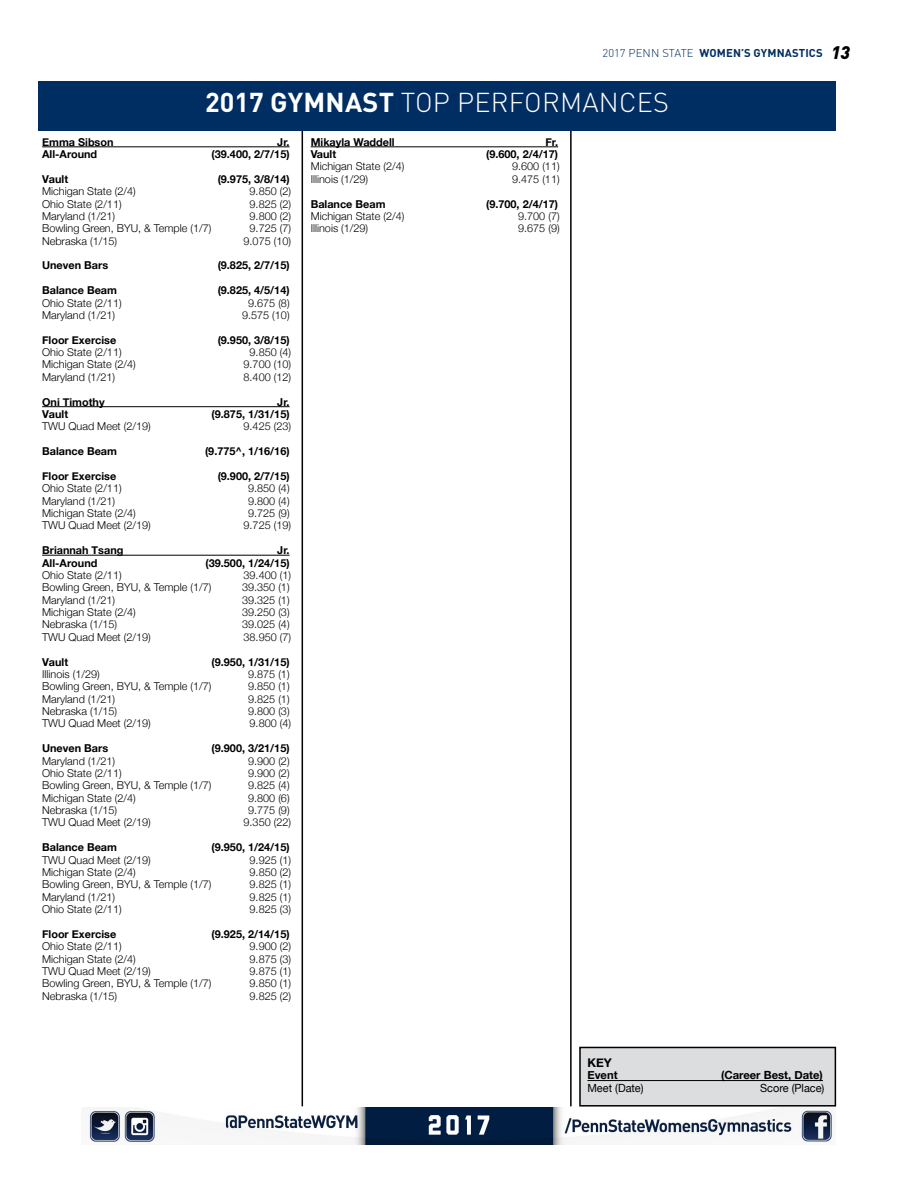
<style>
.page{position:relative;width:918px;height:1188px;background:#fff}
.page>*{position:absolute;margin:0;border:0;box-sizing:border-box;transform-origin:0 0}
.t1{font:300 27px "DIN Pro";letter-spacing:.01em;color:#fff}
.t2{font:700 12px "Helvetica Neue";color:#000}
.t3{font:700 11.25px "DIN Pro";letter-spacing:.01em;color:#002d62}
.t4{font:700 11.25px "Helvetica Neue";color:#000}
.t5{font:11.25px "Helvetica Neue";color:#000}
.t6{font:300 10.8px "Helvetica Neue";color:#000}
.t7{font:700 10.8px "Helvetica Neue";color:#000}
.s1{font-weight:300}
.s2{font-weight:900;font-style:italic;font-size:18px;color:#000}
.s3{font-weight:700}
</style>
<div class="page">
<img style="left:88px;top:1107px;width:744px;height:37px">
<hr style="left:42px;top:147px;width:248px;height:1px;background:#000">
<hr style="left:42px;top:406px;width:248px;height:1px;background:#000">
<hr style="left:42px;top:555px;width:248px;height:1px;background:#000">
<hr style="left:311px;top:147px;width:247px;height:1px;background:#000">
<hr style="left:302px;top:82px;width:1px;height:1024px;background:#000">
<hr style="left:570px;top:82px;width:2px;height:1024px;background:#000">
<div style="left:38px;top:81px;width:798px;height:50px;background:#002d62"></div>
<div style="left:580px;top:1047px;width:255px;height:59px;background:#dcddde"></div>
<hr style="left:587px;top:1080px;width:236px;height:1px;background:#000">
<div style="left:579px;top:1047px;width:257px;height:60px;border:2px solid #000"></div>
<p class="t3" style="left:603px;top:44px;width:249px"><span class="s1">2017 PENN STATE</span> WOMEN’S GYMNASTICS <span class="s2">13</span></p>
<h1 class="t1" style="left:205px;top:81px;width:465px"><span class="s3">2017 GYMNAST</span> TOP PERFORMANCES</h1>
<p class="t7" style="left:42px;top:135px;width:73px">Emma Sibson</p>
<p class="t7" style="left:277px;top:135px;width:14px">Jr.</p>
<p class="t7" style="left:42px;top:148px;width:57px">All-Around</p>
<p class="t7" style="left:212px;top:148px;width:79px">(39.400, 2/7/15)</p>
<p class="t7" style="left:42px;top:172px;width:28px">Vault</p>
<p class="t7" style="left:218px;top:172px;width:73px">(9.975, 3/8/14)</p>
<p class="t6" style="left:42px;top:185px;width:95px">Michigan State (2/4)</p>
<p class="t6" style="left:250px;top:185px;width:43px">9.850 (2)</p>
<p class="t6" style="left:42px;top:197px;width:81px">Ohio State (2/11)</p>
<p class="t6" style="left:250px;top:197px;width:43px">9.825 (2)</p>
<p class="t6" style="left:42px;top:210px;width:74px">Maryland (1/21)</p>
<p class="t6" style="left:250px;top:210px;width:43px">9.800 (2)</p>
<p class="t6" style="left:42px;top:222px;width:171px">Bowling Green, BYU, &amp; Temple (1/7)</p>
<p class="t6" style="left:250px;top:222px;width:43px">9.725 (7)</p>
<p class="t6" style="left:42px;top:234px;width:76px">Nebraska (1/15)</p>
<p class="t6" style="left:244px;top:234px;width:49px">9.075 (10)</p>
<p class="t7" style="left:42px;top:259px;width:68px">Uneven Bars</p>
<p class="t7" style="left:218px;top:259px;width:73px">(9.825, 2/7/15)</p>
<p class="t7" style="left:42px;top:284px;width:76px">Balance Beam</p>
<p class="t7" style="left:218px;top:284px;width:73px">(9.825, 4/5/14)</p>
<p class="t6" style="left:42px;top:296px;width:81px">Ohio State (2/11)</p>
<p class="t6" style="left:248px;top:296px;width:43px">9.675 (8)</p>
<p class="t6" style="left:42px;top:309px;width:74px">Maryland (1/21)</p>
<p class="t6" style="left:242px;top:309px;width:49px">9.575 (10)</p>
<p class="t7" style="left:42px;top:333px;width:76px">Floor Exercise</p>
<p class="t7" style="left:218px;top:333px;width:73px">(9.950, 3/8/15)</p>
<p class="t6" style="left:42px;top:346px;width:81px">Ohio State (2/11)</p>
<p class="t6" style="left:250px;top:346px;width:43px">9.850 (4)</p>
<p class="t6" style="left:42px;top:358px;width:95px">Michigan State (2/4)</p>
<p class="t6" style="left:244px;top:358px;width:49px">9.700 (10)</p>
<p class="t6" style="left:42px;top:370px;width:74px">Maryland (1/21)</p>
<p class="t6" style="left:244px;top:370px;width:49px">8.400 (12)</p>
<p class="t7" style="left:42px;top:395px;width:64px">Oni Timothy</p>
<p class="t7" style="left:277px;top:395px;width:14px">Jr.</p>
<p class="t7" style="left:42px;top:407px;width:28px">Vault</p>
<p class="t7" style="left:212px;top:407px;width:79px">(9.875, 1/31/15)</p>
<p class="t6" style="left:42px;top:420px;width:110px">TWU Quad Meet (2/19)</p>
<p class="t6" style="left:244px;top:420px;width:49px">9.425 (23)</p>
<p class="t7" style="left:42px;top:445px;width:76px">Balance Beam</p>
<p class="t7" style="left:205px;top:445px;width:86px">(9.775^, 1/16/16)</p>
<p class="t7" style="left:42px;top:469px;width:76px">Floor Exercise</p>
<p class="t7" style="left:218px;top:469px;width:73px">(9.900, 2/7/15)</p>
<p class="t6" style="left:42px;top:482px;width:81px">Ohio State (2/11)</p>
<p class="t6" style="left:248px;top:482px;width:43px">9.850 (4)</p>
<p class="t6" style="left:42px;top:494px;width:74px">Maryland (1/21)</p>
<p class="t6" style="left:248px;top:494px;width:43px">9.800 (4)</p>
<p class="t6" style="left:42px;top:507px;width:95px">Michigan State (2/4)</p>
<p class="t6" style="left:248px;top:507px;width:43px">9.725 (9)</p>
<p class="t6" style="left:42px;top:519px;width:110px">TWU Quad Meet (2/19)</p>
<p class="t6" style="left:244px;top:519px;width:49px">9.725 (19)</p>
<p class="t7" style="left:42px;top:544px;width:83px">Briannah Tsang</p>
<p class="t7" style="left:277px;top:544px;width:14px">Jr.</p>
<p class="t7" style="left:42px;top:556px;width:57px">All-Around</p>
<p class="t7" style="left:206px;top:556px;width:86px">(39.500, 1/24/15)</p>
<p class="t6" style="left:42px;top:568px;width:81px">Ohio State (2/11)</p>
<p class="t6" style="left:244px;top:568px;width:49px">39.400 (1)</p>
<p class="t6" style="left:42px;top:581px;width:171px">Bowling Green, BYU, &amp; Temple (1/7)</p>
<p class="t6" style="left:242px;top:581px;width:49px">39.350 (1)</p>
<p class="t6" style="left:42px;top:593px;width:74px">Maryland (1/21)</p>
<p class="t6" style="left:242px;top:593px;width:49px">39.325 (1)</p>
<p class="t6" style="left:42px;top:606px;width:95px">Michigan State (2/4)</p>
<p class="t6" style="left:242px;top:606px;width:49px">39.250 (3)</p>
<p class="t6" style="left:42px;top:618px;width:76px">Nebraska (1/15)</p>
<p class="t6" style="left:242px;top:618px;width:49px">39.025 (4)</p>
<p class="t6" style="left:42px;top:630px;width:110px">TWU Quad Meet (2/19)</p>
<p class="t6" style="left:244px;top:630px;width:49px">38.950 (7)</p>
<p class="t7" style="left:42px;top:655px;width:28px">Vault</p>
<p class="t7" style="left:212px;top:655px;width:79px">(9.950, 1/31/15)</p>
<p class="t6" style="left:42px;top:667px;width:59px">Illinois (1/29)</p>
<p class="t6" style="left:248px;top:667px;width:43px">9.875 (1)</p>
<p class="t6" style="left:42px;top:680px;width:171px">Bowling Green, BYU, &amp; Temple (1/7)</p>
<p class="t6" style="left:248px;top:680px;width:43px">9.850 (1)</p>
<p class="t6" style="left:42px;top:692px;width:74px">Maryland (1/21)</p>
<p class="t6" style="left:248px;top:692px;width:43px">9.825 (1)</p>
<p class="t6" style="left:42px;top:705px;width:76px">Nebraska (1/15)</p>
<p class="t6" style="left:248px;top:705px;width:43px">9.800 (3)</p>
<p class="t6" style="left:42px;top:717px;width:110px">TWU Quad Meet (2/19)</p>
<p class="t6" style="left:250px;top:717px;width:43px">9.800 (4)</p>
<p class="t7" style="left:42px;top:742px;width:68px">Uneven Bars</p>
<p class="t7" style="left:212px;top:742px;width:79px">(9.900, 3/21/15)</p>
<p class="t6" style="left:42px;top:754px;width:74px">Maryland (1/21)</p>
<p class="t6" style="left:248px;top:754px;width:43px">9.900 (2)</p>
<p class="t6" style="left:42px;top:766px;width:81px">Ohio State (2/11)</p>
<p class="t6" style="left:248px;top:766px;width:43px">9.900 (2)</p>
<p class="t6" style="left:42px;top:779px;width:171px">Bowling Green, BYU, &amp; Temple (1/7)</p>
<p class="t6" style="left:248px;top:779px;width:43px">9.825 (4)</p>
<p class="t6" style="left:42px;top:791px;width:95px">Michigan State (2/4)</p>
<p class="t6" style="left:248px;top:791px;width:43px">9.800 (6)</p>
<p class="t6" style="left:42px;top:804px;width:76px">Nebraska (1/15)</p>
<p class="t6" style="left:248px;top:804px;width:43px">9.775 (9)</p>
<p class="t6" style="left:42px;top:816px;width:110px">TWU Quad Meet (2/19)</p>
<p class="t6" style="left:244px;top:816px;width:49px">9.350 (22)</p>
<p class="t7" style="left:42px;top:841px;width:76px">Balance Beam</p>
<p class="t7" style="left:212px;top:841px;width:79px">(9.950, 1/24/15)</p>
<p class="t6" style="left:42px;top:853px;width:110px">TWU Quad Meet (2/19)</p>
<p class="t6" style="left:250px;top:853px;width:43px">9.925 (1)</p>
<p class="t6" style="left:42px;top:865px;width:95px">Michigan State (2/4)</p>
<p class="t6" style="left:250px;top:865px;width:43px">9.850 (2)</p>
<p class="t6" style="left:42px;top:878px;width:171px">Bowling Green, BYU, &amp; Temple (1/7)</p>
<p class="t6" style="left:250px;top:878px;width:43px">9.825 (1)</p>
<p class="t6" style="left:42px;top:890px;width:74px">Maryland (1/21)</p>
<p class="t6" style="left:250px;top:890px;width:43px">9.825 (1)</p>
<p class="t6" style="left:42px;top:903px;width:81px">Ohio State (2/11)</p>
<p class="t6" style="left:250px;top:903px;width:43px">9.825 (3)</p>
<p class="t7" style="left:42px;top:927px;width:76px">Floor Exercise</p>
<p class="t7" style="left:212px;top:927px;width:79px">(9.925, 2/14/15)</p>
<p class="t6" style="left:42px;top:940px;width:81px">Ohio State (2/11)</p>
<p class="t6" style="left:250px;top:940px;width:43px">9.900 (2)</p>
<p class="t6" style="left:42px;top:952px;width:95px">Michigan State (2/4)</p>
<p class="t6" style="left:250px;top:952px;width:43px">9.875 (3)</p>
<p class="t6" style="left:42px;top:964px;width:110px">TWU Quad Meet (2/19)</p>
<p class="t6" style="left:250px;top:964px;width:43px">9.875 (1)</p>
<p class="t6" style="left:42px;top:977px;width:171px">Bowling Green, BYU, &amp; Temple (1/7)</p>
<p class="t6" style="left:250px;top:977px;width:43px">9.850 (1)</p>
<p class="t6" style="left:42px;top:989px;width:76px">Nebraska (1/15)</p>
<p class="t6" style="left:250px;top:989px;width:43px">9.825 (2)</p>
<p class="t7" style="left:311px;top:135px;width:86px">Mikayla Waddell</p>
<p class="t7" style="left:545px;top:135px;width:14px">Fr.</p>
<p class="t7" style="left:311px;top:148px;width:27px">Vault</p>
<p class="t7" style="left:486px;top:148px;width:73px">(9.600, 2/4/17)</p>
<p class="t6" style="left:311px;top:160px;width:95px">Michigan State (2/4)</p>
<p class="t6" style="left:512px;top:160px;width:49px">9.600 (11)</p>
<p class="t6" style="left:311px;top:172px;width:59px">Illinois (1/29)</p>
<p class="t6" style="left:512px;top:172px;width:49px">9.475 (11)</p>
<p class="t7" style="left:311px;top:197px;width:76px">Balance Beam</p>
<p class="t7" style="left:486px;top:197px;width:73px">(9.700, 2/4/17)</p>
<p class="t6" style="left:311px;top:210px;width:95px">Michigan State (2/4)</p>
<p class="t6" style="left:518px;top:210px;width:43px">9.700 (7)</p>
<p class="t6" style="left:311px;top:222px;width:59px">Illinois (1/29)</p>
<p class="t6" style="left:518px;top:222px;width:43px">9.675 (9)</p>
<p class="t2" style="left:587px;top:1055px;width:26px">KEY</p>
<p class="t4" style="left:587px;top:1068px;width:32px">Event</p>
<p class="t4" style="left:721px;top:1068px;width:103px">(Career Best, Date)</p>
<p class="t5" style="left:587px;top:1081px;width:58px">Meet (Date)</p>
<p class="t5" style="left:760px;top:1081px;width:66px">Score (Place)</p>
</div>
